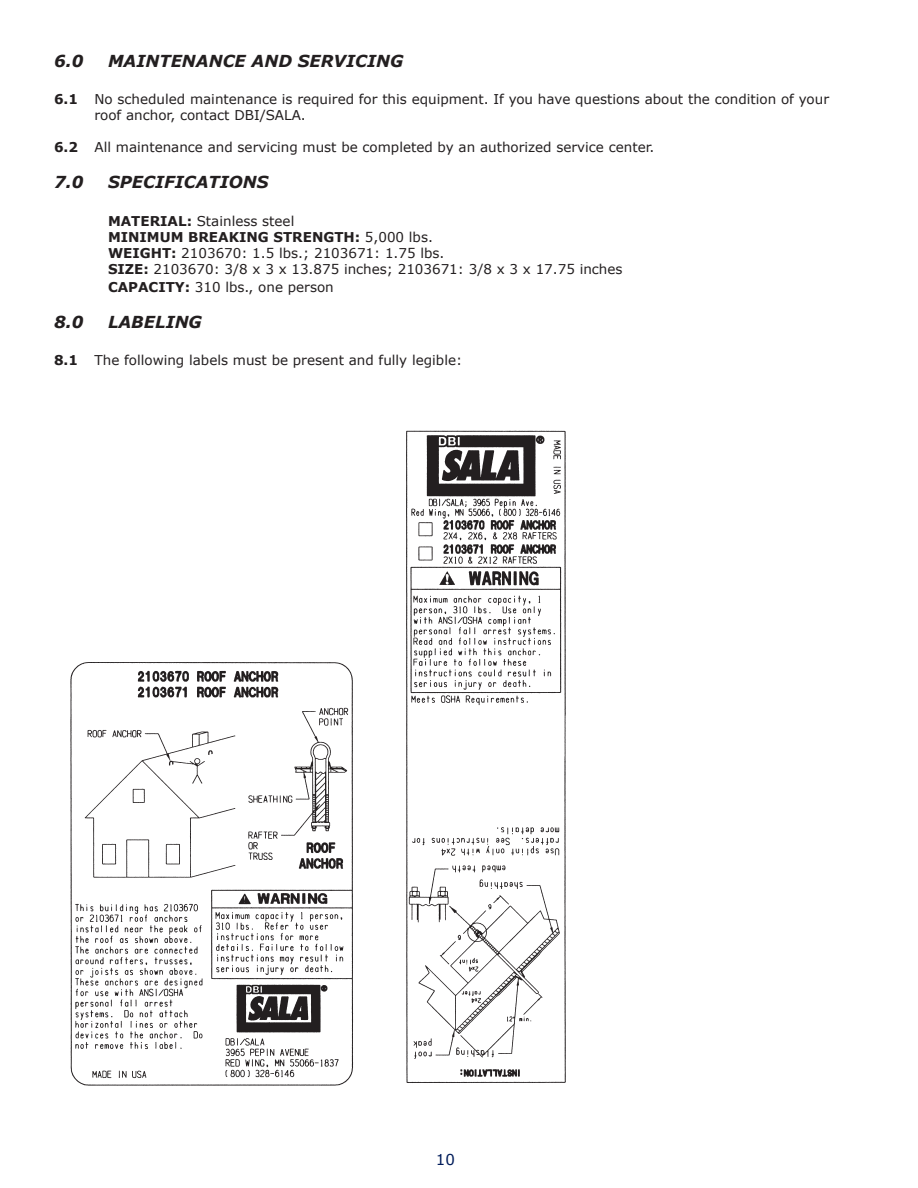
<style>
.page{position:relative;width:918px;height:1188px;background:#fff}
.page>*{position:absolute;margin:0;border:0;box-sizing:border-box;transform-origin:0 0}
.Section_Head{font:italic 700 16.5px "Verdana";color:#231f20}
.t1{font:15px "Verdana";color:#011c5a}
.Body_text{font:13.5px/16.2px "Verdana";color:#231f20}
.Body_text-2{font:700 13.5px "Verdana";color:#231f20}
.s1{font-weight:700}
</style>
<div class="page">
<img style="left:70px;top:430px;width:496px;height:656px">
<p class="Section_Head" style="left:54px;top:50px;width:31px">6.0</p>
<p class="Section_Head" style="left:108px;top:50px;width:297px">MAINTENANCE AND SERVICING</p>
<p class="Body_text" style="left:94px;top:90px;width:736px;text-indent:-40px"><span class="s1">6.1</span> No scheduled maintenance is required for this equipment. If you have questions about the condition of your roof anchor, contact DBI/SALA.</p>
<p class="Body_text" style="left:54px;top:139px;width:602px"><span class="s1">6.2</span> All maintenance and servicing must be completed by an authorized service center.</p>
<p class="Section_Head" style="left:54px;top:172px;width:216px">7.0 SPECIFICATIONS</p>
<p class="Body_text-2" style="left:108px;top:212px;width:24px">MATERIAL</p>
<p class="Body_text" style="left:187px;top:212px;width:109px"><span class="s1">:</span> Stainless steel</p>
<p class="Body_text-2" style="left:108px;top:228px;width:24px">MINIMUM</p>
<p class="Body_text-2" style="left:188px;top:228px;width:22px">BREAKING</p>
<p class="Body_text-2" style="left:273px;top:228px;width:21px">STRENGTH</p>
<p class="Body_text" style="left:355px;top:228px;width:80px"><span class="s1">:</span> 5,000 lbs.</p>
<p class="Body_text-2" style="left:108px;top:245px;width:26px">WEIGHT</p>
<p class="Body_text" style="left:171px;top:245px;width:275px"><span class="s1">:</span> 2103670: 1.5 lbs.; 2103671: 1.75 lbs.</p>
<p class="Body_text-2" style="left:108px;top:261px;width:19px">SIZE</p>
<p class="Body_text" style="left:144px;top:261px;width:481px"><span class="s1">:</span> 2103670: 3/8 x 3 x 13.875 inches; 2103671: 3/8 x 3 x 17.75 inches</p>
<p class="Body_text-2" style="left:108px;top:279px;width:21px">CAPACITY</p>
<p class="Body_text" style="left:185px;top:279px;width:150px"><span class="s1">:</span> 310 lbs., one person</p>
<p class="Section_Head" style="left:54px;top:312px;width:90px">8.0 LABEL</p>
<p class="Section_Head" style="left:166px;top:312px;width:38px">ING</p>
<p class="Body_text" style="left:54px;top:352px;width:410px"><span class="s1">8.1</span> The following labels must be present and fully legible:</p>
<p class="t1" style="left:436px;top:1150px;width:21px">10</p>
</div>
